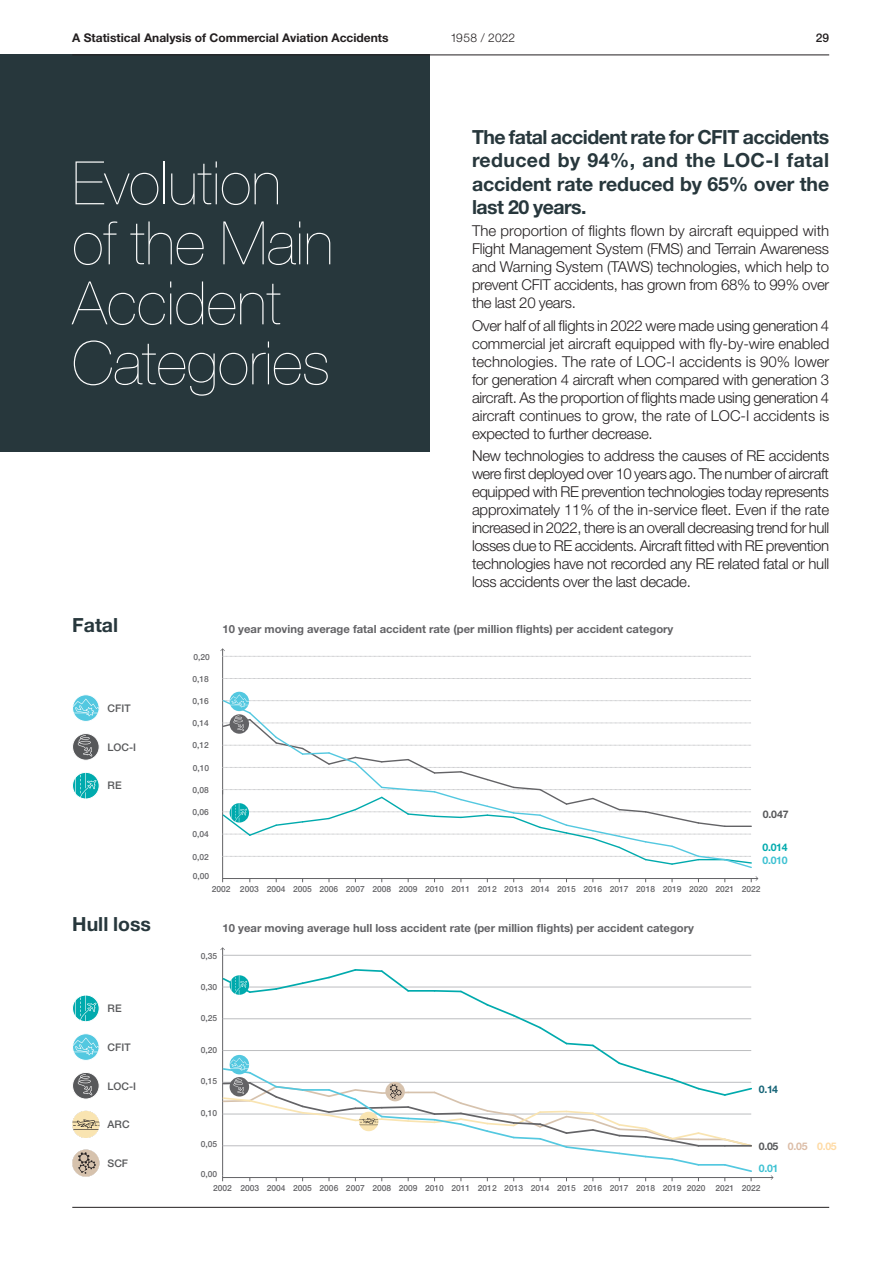
<style>
.page{position:relative;width:893px;height:1263px;background:#fff}
.page>*{position:absolute;margin:0;border:0;box-sizing:border-box;transform-origin:0 0}
.t1{font:200 60px/60px "Helvetica Neue LT Std";color:#fff}
.t2{font:700 19.5px/23.4px "Helvetica Neue LT Std";letter-spacing:-.005em;color:#27373c;text-align:justify}
.t3{font:300 15px/18px "Helvetica Neue LT Std";letter-spacing:-.02em;color:#231f20;text-align:justify}
.t4{font:700 12px "Helvetica Neue LT Std";color:#231f20}
.t5{font:300 12px "Helvetica Neue LT Std";letter-spacing:.01em;color:#231f20}
.t6{font:500 12px "Helvetica Neue LT Std";color:#231f20}
.t7{font:700 11.25px "Helvetica Neue LT Std";color:#636366}
.t8{font:500 10.5px "Helvetica Neue LT Std";color:#57585a}
.t9{font:700 10.5px "Helvetica Neue LT Std";color:#57585a}
.t10{font:700 10.5px "Helvetica Neue LT Std";color:#3dc1d2}
.t11{font:700 10.5px "Helvetica Neue LT Std";color:#dcbda7}
.t12{font:700 10.5px "Helvetica Neue LT Std";color:#00aaad}
.t13{font:700 10.5px "Helvetica Neue LT Std";color:#156376}
.t14{font:500 8.4px "Helvetica Neue LT Std";color:#636366}
.s1{color:#fedaa4}
</style>
<div class="page">
<div style="left:0;top:55px;width:429px;height:397px;background:#27373c"></div>
<hr style="left:223px;top:878px;width:535px;height:1px;background:#636366">
<hr style="left:222px;top:649px;width:1px;height:233px;background:#636366">
<svg style="left:223px;top:678px;width:528px;height:1px"></svg>
<svg style="left:220px;top:648px;width:531px;height:9px"></svg>
<svg style="left:230px;top:692px;width:19px;height:19px"></svg>
<svg style="left:222px;top:694px;width:530px;height:175px"></svg>
<hr style="left:223px;top:1177px;width:550px;height:1px;background:#636366">
<hr style="left:222px;top:948px;width:1px;height:228px;background:#636366">
<hr style="left:223px;top:955px;width:528px;height:1px;background:#bcbdc0">
<svg style="left:72px;top:1033px;width:27px;height:27px"></svg>
<svg style="left:73px;top:1037px;width:26px;height:18px"></svg>
<svg style="left:72px;top:694px;width:27px;height:28px"></svg>
<svg style="left:73px;top:699px;width:26px;height:17px"></svg>
<svg style="left:73px;top:995px;width:26px;height:27px"></svg>
<div style="left:72px;top:995px;width:27px;height:27px;border:1px solid #fff;border-radius:50%"></div>
<svg style="left:75px;top:995px;width:21px;height:27px"></svg>
<svg style="left:73px;top:772px;width:26px;height:27px"></svg>
<div style="left:72px;top:772px;width:27px;height:27px;border:1px solid #fff;border-radius:50%"></div>
<svg style="left:75px;top:772px;width:21px;height:27px"></svg>
<svg style="left:72px;top:1149px;width:27px;height:28px"></svg>
<svg style="left:72px;top:1111px;width:27px;height:27px"></svg>
<svg style="left:72px;top:1072px;width:27px;height:27px"></svg>
<svg style="left:78px;top:1074px;width:14px;height:21px"></svg>
<svg style="left:72px;top:733px;width:27px;height:27px"></svg>
<svg style="left:78px;top:735px;width:14px;height:21px"></svg>
<svg style="left:222px;top:968px;width:530px;height:213px"></svg>
<hr style="left:72px;top:55px;width:757px;height:1px;background:#231f20">
<hr style="left:72px;top:1207px;width:757px;height:1px;background:#231f20">
<p class="t4" style="left:72px;top:31px;width:318px">A Statistical Analysis of Commercial Aviation Accidents</p>
<p class="t5" style="left:450px;top:31px;width:66px">1958 / 2022</p>
<p class="t6" style="left:816px;top:31px;width:15px">29</p>
<h1 class="t1" style="left:72px;top:153px;width:263px">Evolution of the Main<br>Accident<br>Categories</h1>
<h2 class="t2" style="left:472px;top:125px;width:359px">The fatal accident rate for CFIT accidents reduced by 94%, and the LOC-I fatal accident rate reduced by 65% over the last 20 years.</h2>
<p class="t3" style="left:472px;top:222px;width:359px">The proportion of flights flown by aircraft equipped with Flight Management System (FMS) and Terrain Awareness and Warning System (TAWS) technologies, which help to prevent CFIT accidents, has grown from 68% to 99% over the last 20 years.</p>
<p class="t3" style="left:472px;top:316px;width:359px">Over half of all flights in 2022 were made using generation 4 commercial jet aircraft equipped with fly-by-wire enabled technologies. The rate of LOC-I accidents is 90% lower for generation 4 aircraft when compared with generation 3 aircraft. As the proportion of flights made using generation 4 aircraft continues to grow, the rate of LOC-I accidents is expected to further decrease.</p>
<p class="t3" style="left:472px;top:446px;width:359px">New technologies to address the causes of RE accidents were first deployed over 10 years ago. The number of aircraft equipped with RE prevention technologies today represents approximately 11% of the in-service fleet. Even if the rate increased in 2022, there is an overall decreasing trend for hull losses due to RE accidents. Aircraft fitted with RE prevention technologies have not recorded any RE related fatal or hull loss accidents over the last decade.</p>
<h2 class="t2" style="left:72px;top:613px;width:47px">Fatal</h2>
<p class="t8" style="left:108px;top:702px;width:24px">CFIT</p>
<p class="t8" style="left:108px;top:741px;width:30px">LOC-I</p>
<p class="t8" style="left:108px;top:779px;width:16px">RE</p>
<h2 class="t2" style="left:72px;top:912px;width:80px">Hull loss</h2>
<p class="t8" style="left:108px;top:1002px;width:16px">RE</p>
<p class="t8" style="left:108px;top:1041px;width:24px">CFIT</p>
<p class="t8" style="left:108px;top:1079px;width:30px">LOC-I</p>
<p class="t8" style="left:108px;top:1118px;width:23px">ARC</p>
<p class="t8" style="left:108px;top:1157px;width:22px">SCF</p>
<p class="t14" style="left:193px;top:651px;width:18px">0,20</p>
<p class="t14" style="left:192px;top:674px;width:18px">0,18</p>
<p class="t14" style="left:192px;top:696px;width:18px">0,16</p>
<p class="t14" style="left:192px;top:718px;width:18px">0,14</p>
<p class="t14" style="left:192px;top:740px;width:18px">0,12</p>
<p class="t14" style="left:193px;top:763px;width:18px">0,10</p>
<p class="t14" style="left:192px;top:785px;width:18px">0,08</p>
<p class="t14" style="left:192px;top:807px;width:18px">0,06</p>
<p class="t14" style="left:192px;top:829px;width:18px">0,04</p>
<p class="t14" style="left:192px;top:852px;width:18px">0,02</p>
<p class="t14" style="left:193px;top:871px;width:18px">0,00</p>
<p class="t7" style="left:223px;top:622px;width:452px">10 year moving average fatal accident rate (per million flights) per accident category</p>
<p class="t9" style="left:763px;top:807px;width:27px">0.047</p>
<p class="t10" style="left:762px;top:853px;width:27px">0.010</p>
<p class="t12" style="left:762px;top:841px;width:27px">0.014</p>
<p class="t14" style="left:212px;top:884px;width:550px">2002 2003 2004 2005 2006 2007 2008 2009 2010 2011 2012 2013 2014 2015 2016 2017 2018 2019 2020 2021 2022</p>
<p class="t7" style="left:223px;top:921px;width:473px">10 year moving average hull loss accident rate (per million flights) per accident category</p>
<p class="t14" style="left:201px;top:950px;width:18px">0,35</p>
<p class="t14" style="left:201px;top:982px;width:18px">0,30</p>
<p class="t14" style="left:201px;top:1013px;width:18px">0,25</p>
<p class="t14" style="left:201px;top:1045px;width:18px">0,20</p>
<p class="t14" style="left:201px;top:1076px;width:18px">0,15</p>
<p class="t14" style="left:201px;top:1108px;width:18px">0,10</p>
<p class="t14" style="left:201px;top:1139px;width:18px">0,05</p>
<p class="t14" style="left:201px;top:1169px;width:18px">0,00</p>
<p class="t13" style="left:759px;top:1083px;width:21px">0.14</p>
<p class="t9" style="left:759px;top:1139px;width:21px">0.05</p>
<p class="t10" style="left:759px;top:1162px;width:21px">0.01</p>
<p class="t14" style="left:213px;top:1183px;width:549px">2002 2003 2004 2005 2006 2007 2008 2009 2010 2011 2012 2013 2014 2015 2016 2017 2018 2019 2020 2021 2022</p>
<p class="t11" style="left:788px;top:1139px;width:50px">0.05 <span class="s1">0.05</span></p>
</div>
